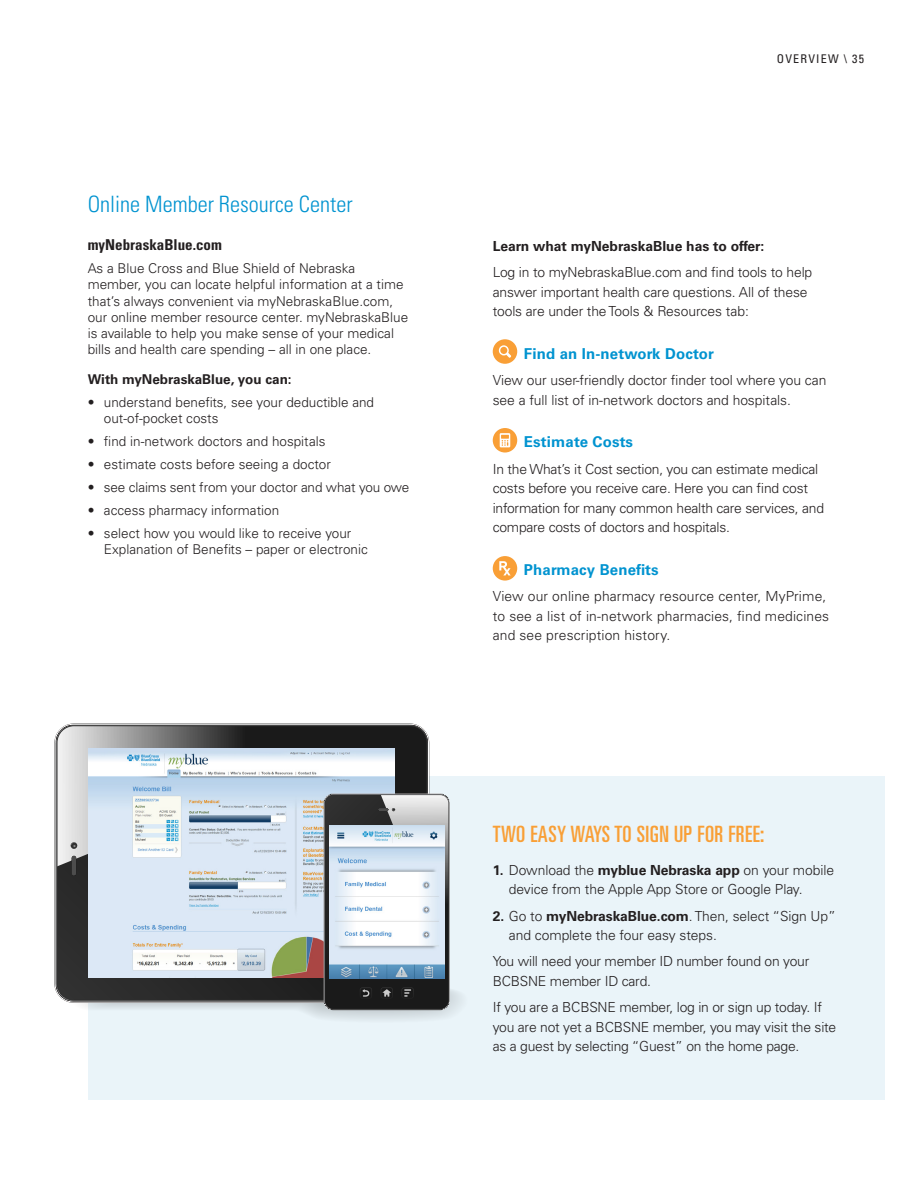
<style>
.page{position:relative;width:918px;height:1188px;background:#fff}
.page>*{position:absolute;margin:0;border:0;box-sizing:border-box;transform-origin:0 0}
.Callout_2016{font:ultra-condensed 22.5px "Univers LT Std";letter-spacing:.02em;color:#f99f36}
.Subheading{font:300 condensed 22.5px "Univers LT Std";color:#0093d0}
.Body_2017{font:700 15px "Univers LT Std";letter-spacing:.01em;color:#0093d0}
.Subheading_2017{font:700 condensed 15px "Univers LT Std";color:#231f20}
.Body_2017-2{font:300 13.8px/19.5px "Univers LT Std";letter-spacing:-.01em;color:#231f20}
.Body_2017-3{font:300 13.8px/19.5px "Univers LT Std";letter-spacing:.01em;color:#231f20}
.Subheading_2017-2{font:700 13.8px "Univers LT Std";color:#231f20}
.Body{font:300 13.5px/16.2px "Univers LT Std";color:#231f20}
.Body-2{font:700 13.5px "Univers LT Std";color:#231f20}
.t1{font:condensed 12px "Univers LT Std";letter-spacing:.1em;color:#231f20}
.s1{font-weight:700}
</style>
<div class="page">
<div style="left:88px;top:776px;width:797px;height:324px;background:#eaf4f9"></div>
<svg style="left:57px;top:726px;width:370px;height:274px;background:#626262"></svg>
<img style="left:88px;top:749px;width:307px;height:45px">
<svg style="left:71px;top:794px;width:390px;height:226px"></svg>
<img style="left:330px;top:826px;width:114px;height:152px">
<div style="left:493px;top:339px;width:24px;height:25px;background:#f99f36;border-radius:50%"></div>
<svg style="left:499px;top:345px;width:12px;height:13px"></svg>
<div style="left:493px;top:556px;width:24px;height:25px;background:#f99f36;border-radius:50%"></div>
<svg style="left:499px;top:561px;width:12px;height:14px"></svg>
<svg style="left:493px;top:428px;width:24px;height:25px"></svg>
<svg style="left:500px;top:433px;width:10px;height:14px"></svg>
<p class="Subheading" style="left:88px;top:191px;width:266px">Online Member Resource Center</p>
<p class="Subheading_2017" style="left:88px;top:236px;width:136px">myNebraskaBlue.com</p>
<p class="Body" style="left:88px;top:260px;width:322px">As a Blue Cross and Blue Shield of Nebraska member, you can locate helpful information at a time that’s always convenient via myNebraskaBlue.com, our online member resource center. myNebraskaBlue is available to help you make sense of your medical bills and health care spending – all in one place.</p>
<p class="Body-2" style="left:88px;top:371px;width:205px">With myNebraskaBlue, you can:</p>
<p class="Body" style="left:104px;top:394px;width:272px;text-indent:-16px">• understand benefits, see your deductible and out-of-pocket costs</p>
<p class="Body" style="left:88px;top:433px;width:239px">• find in-network doctors and hospitals</p>
<p class="Body" style="left:88px;top:456px;width:245px">• estimate costs before seeing a doctor</p>
<p class="Body" style="left:88px;top:479px;width:323px">• see claims sent from your doctor and what you owe</p>
<p class="Body" style="left:88px;top:502px;width:193px">• access pharmacy information</p>
<p class="Body" style="left:104px;top:525px;width:265px;text-indent:-16px">• select how you would like to receive your<br>Explanation of Benefits – paper or electronic</p>
<p class="t1" style="left:777px;top:51px;width:89px">OVERVIEW \ 35</p>
<p class="Subheading_2017-2" style="left:493px;top:238px;width:273px">Learn what myNebraskaBlue has to offer:</p>
<p class="Body_2017-2" style="left:493px;top:262px;width:321px">Log in to myNebraskaBlue.com and find tools to help answer important health care questions. All of these tools are under the Tools &amp; Resources tab:</p>
<p class="Body_2017" style="left:524px;top:345px;width:191px">Find an In-network Doctor</p>
<p class="Body_2017-2" style="left:493px;top:370px;width:335px">View our user-friendly doctor finder tool where you can see a full list of in-network doctors and hospitals.</p>
<p class="Body_2017" style="left:524px;top:433px;width:111px">Estimate Costs</p>
<p class="Body_2017-2" style="left:493px;top:459px;width:333px">In the What’s it Cost section, you can estimate medical costs before you receive care. Here you can find cost information for many common health care services, and compare costs of doctors and hospitals.</p>
<p class="Body_2017" style="left:524px;top:561px;width:136px">Pharmacy Benefits</p>
<p class="Body_2017-3" style="left:493px;top:586px;width:338px">View our online pharmacy resource center, MyPrime, to see a list of in-network pharmacies, find medicines and see prescription history.</p>
<p class="Callout_2016" style="left:493px;top:821px;width:273px">TWO EASY WAYS TO SIGN UP FOR FREE:</p>
<p class="Body_2017-2" style="left:509px;top:860px;width:327px;text-indent:-16px"><span class="s1">1.</span> Download the <span class="s1">myblue Nebraska app</span> on your mobile device from the Apple App Store or Google Play.</p>
<p class="Body_2017-2" style="left:509px;top:906px;width:328px;text-indent:-16px"><span class="s1">2.</span> Go to <span class="s1">myNebraskaBlue.com</span>. Then, select “Sign Up” and complete the four easy steps.</p>
<p class="Body_2017-2" style="left:493px;top:952px;width:318px">You will need your member ID number found on your<br>BCBSNE member ID card.</p>
<p class="Body_2017-2" style="left:493px;top:998px;width:345px">If you are a BCBSNE member, log in or sign up today. If you are not yet a BCBSNE member, you may visit the site as a guest by selecting “Guest” on the home page.</p>
</div>
